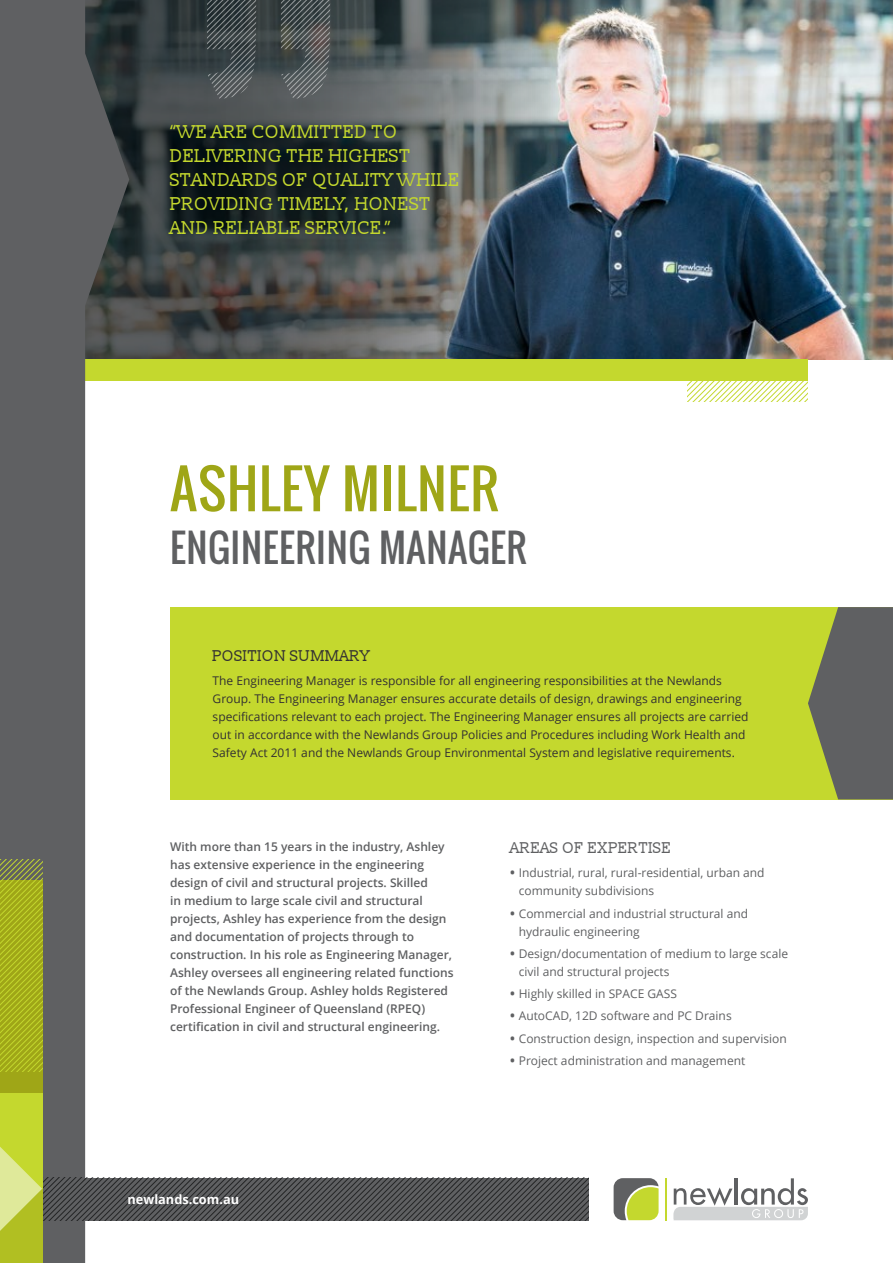
<style>
.page{position:relative;width:893px;height:1263px;background:#fff}
.page>*{position:absolute;margin:0;border:0;box-sizing:border-box;transform-origin:0 0}
.t1{font:52.5px "Oswald";letter-spacing:.015em;color:#9fa617}
.t2{font:37.5px "Oswald";letter-spacing:.015em;color:#5f6062}
.t3{font:18.75px/24px "Slabo 13 px";color:#c4d82e}
.t4{font:15.75px "Slabo 13 px";color:#5f6062}
.t5{font:15.75px "Slabo 13 px";color:#333132}
.t6{font:700 12.75px "Open Sans";color:#fff}
.t7{font:600 12px/18px "Open Sans";color:#5f6062}
.t8{font:12px/18px "Open Sans";color:#333132}
.t9{font:12px/18px "Open Sans";color:#5f6062}
.s1{font-weight:700;font-size:12.75px}
</style>
<div class="page">
<img style="left:564px;top:0;width:329px;height:359px">
<svg style="left:129px;top:0;width:435px;height:359px;background:#464e50"></svg>
<div style="left:170px;top:607px;width:723px;height:192px;background:#c4d82e"></div>
<svg style="left:808px;top:607px;width:85px;height:192px"></svg>
<div style="left:85px;top:359px;width:723px;height:21px;background:#c4d82e"></div>
<svg style="left:687px;top:380px;width:121px;height:21px"></svg>
<svg style="left:0;top:0;width:129px;height:1263px;fill:#5f6062"></svg>
<div style="left:0;top:880px;width:43px;height:213px;background:#9fa617"></div>
<div style="left:0;top:1093px;width:43px;height:170px;background:#c4d82e"></div>
<svg style="left:0;top:859px;width:43px;height:212px"></svg>
<hr style="left:665px;top:1178px;width:1px;height:42px;background:#c4d82e">
<svg style="left:674px;top:1178px;width:134px;height:42px"></svg>
<svg style="left:614px;top:1178px;width:45px;height:42px;background:#9fa95a"></svg>
<div style="left:0;top:1189px;width:43px;height:74px;background:#b1bf22"></div>
<svg style="left:0;top:1125px;width:588px;height:127px"></svg>
<svg style="left:207px;top:0;width:123px;height:99px;background:#4d5455"></svg>
<h3 class="t3" style="left:170px;top:119px;width:291px">“WE ARE COMMITTED TO<br>DELIVERING THE HIGHEST<br>STANDARDS OF QUALITY WHILE<br>PROVIDING TIMELY, HONEST<br>AND RELIABLE SERVICE.”</h3>
<h1 class="t1" style="left:170px;top:449px;width:330px">ASHLEY MILNER</h1>
<h2 class="t2" style="left:170px;top:519px;width:358px">ENGINEERING MANAGER</h2>
<h3 class="t5" style="left:213px;top:645px;width:159px">POSITION SUMMARY</h3>
<p class="t8" style="left:213px;top:671px;width:537px">The Engineering Manager is responsible for all engineering responsibilities at the Newlands Group. The Engineering Manager ensures accurate details of design, drawings and engineering specifications relevant to each project. The Engineering Manager ensures all projects are carried out in accordance with the Newlands Group Policies and Procedures including Work Health and Safety Act 2011 and the Newlands Group Environmental System and legislative requirements.</p>
<p class="t7" style="left:170px;top:837px;width:285px">With more than 15 years in the industry, Ashley has extensive experience in the engineering design of civil and structural projects. Skilled<br>in medium to large scale civil and structural projects, Ashley has experience from the design and documentation of projects through to construction. In his role as Engineering Manager, Ashley oversees all engineering related functions of the Newlands Group. Ashley holds Registered Professional Engineer of Queensland (RPEQ) certification in civil and structural engineering.</p>
<h3 class="t4" style="left:510px;top:838px;width:163px">AREAS OF EXPERTISE</h3>
<p class="t9" style="left:519px;top:863px;width:247px;text-indent:-9px"><span class="s1">•</span> Industrial, rural, rural-residential, urban and community subdivisions</p>
<p class="t9" style="left:519px;top:904px;width:231px;text-indent:-9px"><span class="s1">•</span> Commercial and industrial structural and hydraulic engineering</p>
<p class="t9" style="left:519px;top:944px;width:271px;text-indent:-9px"><span class="s1">•</span> Design/documentation of medium to large scale civil and structural projects</p>
<p class="t9" style="left:510px;top:984px;width:168px"><span class="s1">•</span> Highly skilled in SPACE GASS</p>
<p class="t9" style="left:510px;top:1007px;width:223px"><span class="s1">•</span> AutoCAD, 12D software and PC Drains</p>
<p class="t9" style="left:510px;top:1029px;width:278px"><span class="s1">•</span> Construction design, inspection and supervision</p>
<p class="t9" style="left:510px;top:1051px;width:237px"><span class="s1">•</span> Project administration and management</p>
<p class="t6" style="left:128px;top:1190px;width:113px">newlands.com.au</p>
</div>
